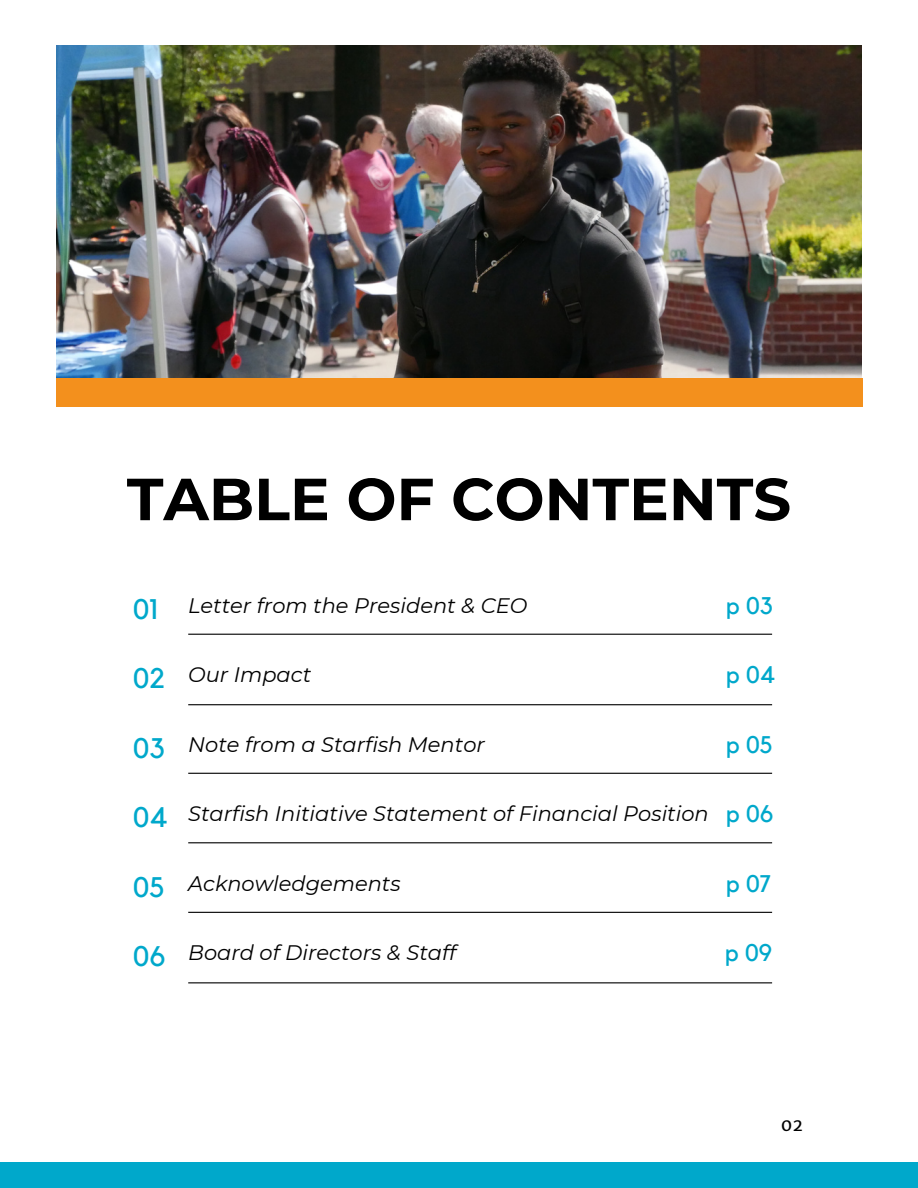
<style>
.page{position:relative;width:918px;height:1188px;background:#fff}
.page>*{position:absolute;margin:0;border:0;box-sizing:border-box;transform-origin:0 0}
.t1{font:700 59.25px "Montserrat";color:#000}
.t2{font:28.2px "Kollektif";color:#00a8cb}
.t3{font:24px "Kollektif";color:#00a8cb}
.t4{font:italic 21px "Montserrat";color:#000}
.t5{font:17.25px "Merriweather Sans";color:#000}
</style>
<div class="page">
<img style="left:56px;top:46px;width:806px;height:333px">
<hr style="left:188px;top:634px;width:584px;height:1px;background:#000">
<hr style="left:188px;top:704px;width:584px;height:1px;background:#000">
<hr style="left:188px;top:773px;width:584px;height:1px;background:#000">
<hr style="left:188px;top:842px;width:584px;height:1px;background:#000">
<hr style="left:188px;top:912px;width:584px;height:1px;background:#000">
<hr style="left:188px;top:982px;width:584px;height:1px;background:#000">
<div style="left:56px;top:379px;width:806px;height:28px;background:#f3901d"></div>
<div style="left:0;top:1162px;width:918px;height:26px;background:#00a8cb"></div>
<p class="t1" style="left:127px;top:463px;width:666px">TABLE OF CONTENTS</p>
<p class="t2" style="left:133px;top:596px;width:26px">01</p>
<p class="t4" style="left:188px;top:592px;width:341px">Letter from the President &amp; CEO</p>
<p class="t3" style="left:726px;top:594px;width:48px">p 03</p>
<p class="t2" style="left:133px;top:665px;width:33px">02</p>
<p class="t4" style="left:188px;top:662px;width:124px">Our Impact</p>
<p class="t3" style="left:726px;top:664px;width:51px">p 04</p>
<p class="t2" style="left:133px;top:735px;width:33px">03</p>
<p class="t4" style="left:188px;top:731px;width:298px">Note from a Starfish Mentor</p>
<p class="t3" style="left:726px;top:733px;width:48px">p 05</p>
<p class="t2" style="left:133px;top:804px;width:36px">04</p>
<p class="t4" style="left:188px;top:801px;width:522px">Starfish Initiative Statement of Financial Position</p>
<p class="t3" style="left:726px;top:803px;width:49px">p 06</p>
<p class="t2" style="left:133px;top:874px;width:33px">05</p>
<p class="t4" style="left:188px;top:871px;width:214px">Acknowledgements</p>
<p class="t3" style="left:726px;top:873px;width:47px">p 07</p>
<p class="t2" style="left:133px;top:943px;width:34px">06</p>
<p class="t4" style="left:188px;top:940px;width:270px">Board of Directors &amp; Staff</p>
<p class="t3" style="left:725px;top:942px;width:49px">p 09</p>
<p class="t5" style="left:781px;top:1114px;width:24px">02</p>
</div>
